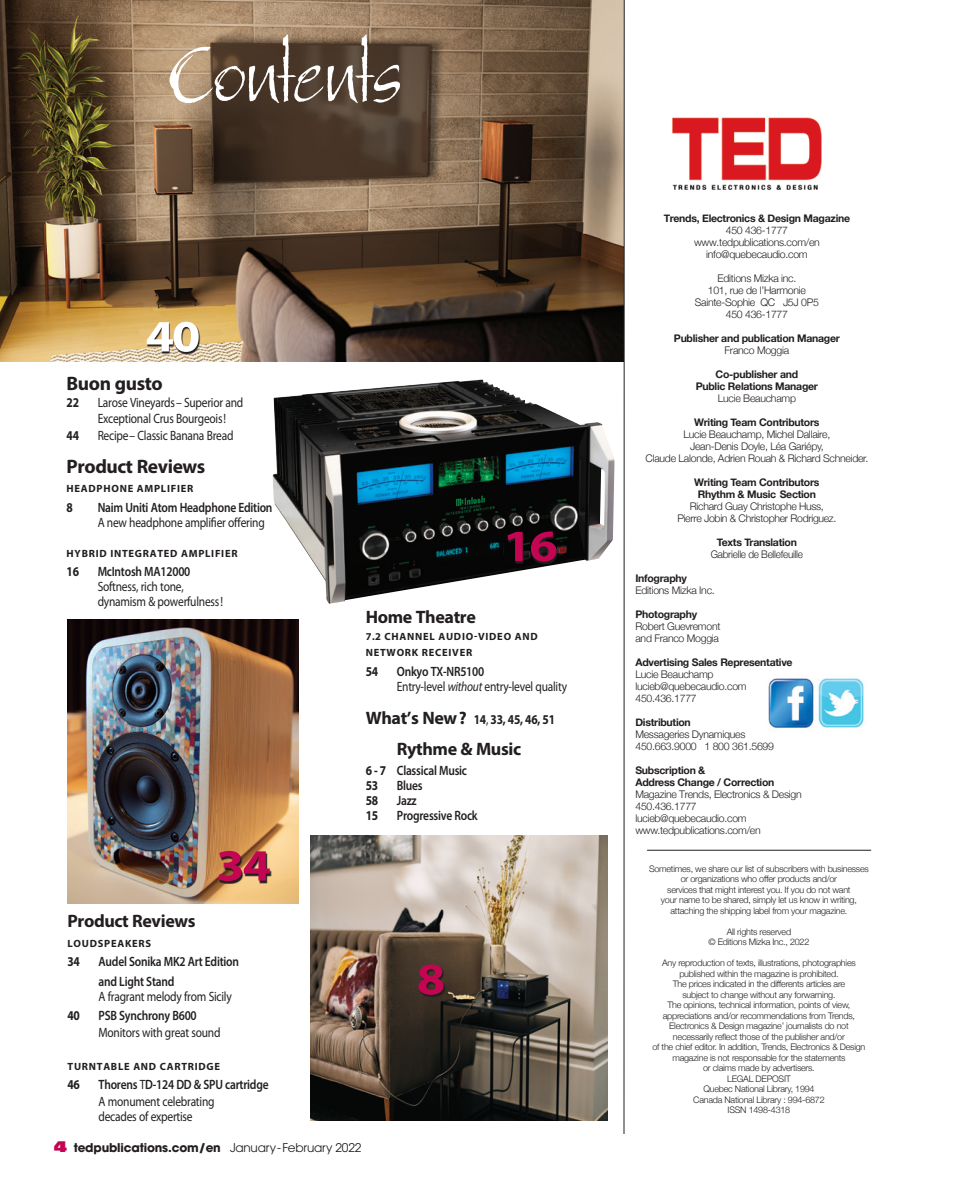
<style>
.page{position:relative;width:972px;height:1188px;background:#fff}
.page>*{position:absolute;margin:0;border:0;box-sizing:border-box;transform-origin:0 0}
.t1{font:84.3px "Bergell Plain";letter-spacing:-.02em;color:#fff}
.t2{font:700 45px "Myriad Pro";color:#c30552;scale:1.14 1}
.t3{font:700 45px "Myriad Pro";color:#fff;scale:1.14 1}
.t4{font:700 19.5px "Myriad Pro";letter-spacing:-.02em;color:#231f20}
.t5{font:700 18px "Myriad Pro";letter-spacing:-.02em;color:#231f20}
.t6{font:13.5px/15px "Myriad Pro";letter-spacing:-.02em;color:#231f20;scale:.85 1}
.t7{font:600 13.5px/19.5px "Myriad Pro";letter-spacing:-.02em;color:#231f20;scale:.85 1}
.t8{font:700 13.5px "Myriad Pro";letter-spacing:-.02em;color:#231f20;scale:.85 1}
.t9{font:700 12px "Avant Garde";letter-spacing:-.015em;color:#231f20}
.t10{font:300 10.5px/12px "Helvetica Neue";letter-spacing:-.025em;color:#231f20;text-align:center}
.t11{font:700 10.5px/12px "Helvetica Neue";letter-spacing:-.025em;color:#231f20;text-align:center}
.t12{font:700 10.5px/16.5px "Myriad Pro";letter-spacing:.07em;color:#231f20}
.t13{font:300 10.5px "Helvetica Neue";letter-spacing:-.025em;color:#231f20;scale:.95 1}
.t14{font:300 9px/10.5px "Helvetica Neue";letter-spacing:-.025em;color:#231f20;text-align:center}
.s1{font-weight:400}
.s2{font-weight:600}
.s3{font-style:italic}
.s4{font-size:18px}
.s5{font-weight:700}
.s6{font-family:"Antique Olive Nord";font-weight:400;font-size:15px;color:#c30552}
</style>
<div class="page">
<img style="left:273px;top:379px;width:341px;height:225px">
<img style="left:0;top:0;width:624px;height:362px">
<img style="left:672px;top:117px;width:150px;height:74px">
<img style="left:768px;top:678px;width:96px;height:50px">
<svg style="left:147px;top:323px;width:54px;height:32px;background:#7d6c51"></svg>
<hr style="left:647px;top:850px;width:224px;height:1px;background:#231f20">
<img style="left:310px;top:836px;width:297px;height:284px">
<svg style="left:419px;top:966px;width:27px;height:31px"></svg>
<img style="left:67px;top:619px;width:231px;height:285px">
<svg style="left:218px;top:852px;width:54px;height:32px;background:#7e6242"></svg>
<svg style="left:508px;top:532px;width:50px;height:32px;background:#141313"></svg>
<hr style="left:624px;top:0;width:1px;height:1134px;background:#231f20">
<h1 class="t1" style="left:167px;top:22px;width:237px">Contents</h1>
<h2 class="t3" style="left:146px;top:307px;width:50px">40</h2>
<h3 class="t4" style="left:67px;top:371px;width:98px">Buon gusto</h3>
<h3 class="t8" style="left:67px;top:393px;width:16px">22</h3>
<h3 class="t6" style="left:98px;top:394px;width:173px;line-height:16.5px">Larose Vineyards– Superior and<br>Exceptional Crus Bourgeois!</h3>
<h3 class="t8" style="left:67px;top:426px;width:16px">44</h3>
<h3 class="t6" style="left:98px;top:428px;width:161px">Recipe– Classic Banana Bread</h3>
<h3 class="t4" style="left:67px;top:453px;width:140px">Product Reviews</h3>
<p class="t12" style="left:67px;top:480px;width:17px">Headphone</p>
<p class="t12" style="left:137px;top:480px;width:58px">AMPLIFIER</p>
<h3 class="t8" style="left:67px;top:498px;width:9px">8</h3>
<h3 class="t7" style="left:98px;top:497px;width:207px">Naim Uniti Atom Headphone Edition</h3>
<h3 class="t6" style="left:98px;top:515px;width:198px">A new headphone amplifier offering</h3>
<p class="t12" style="left:67px;top:545px;width:130px">HYBRID intEgrATEd Amplifier</p>
<h3 class="t8" style="left:67px;top:563px;width:16px">16</h3>
<h3 class="t7" style="left:98px;top:562px;width:111px">McIntosh MA12000</h3>
<h3 class="t6" style="left:98px;top:579px;width:149px">Softness, rich tone, dynamism &amp; powerfulness!</h3>
<h2 class="t2" style="left:216px;top:836px;width:50px">34</h2>
<h3 class="t5" style="left:67px;top:909px;width:130px">Product Reviews</h3>
<p class="t12" style="left:68px;top:935px;width:85px">LOUDSPEAKERS</p>
<h3 class="t8" style="left:67px;top:953px;width:16px">34</h3>
<h3 class="t7" style="left:99px;top:952px;width:167px">Audel Sonika MK2 Art Edition and Light Stand</h3>
<h3 class="t6" style="left:99px;top:989px;width:158px">A fragrant melody from Sicily</h3>
<h3 class="t8" style="left:67px;top:1007px;width:16px">40</h3>
<h3 class="t7" style="left:99px;top:1006px;width:117px">PSB Synchrony B600</h3>
<h3 class="t6" style="left:99px;top:1025px;width:145px">Monitors with great sound</h3>
<p class="t12" style="left:68px;top:1058px;width:154px">TURNTABLE AND CARTRIDGE</p>
<h3 class="t8" style="left:67px;top:1076px;width:16px">46</h3>
<h3 class="t7" style="left:99px;top:1076px;width:202px;line-height:16.5px">Thorens <span class="s1">T</span>D-124 DD &amp; SPU cartridge<br><span class="s1">A monument celebrating</span></h3>
<h3 class="t6" style="left:99px;top:1109px;width:112px">decades of expertise</h3>
<h2 class="t2" style="left:503px;top:517px;width:50px">16</h2>
<h3 class="t5" style="left:366px;top:606px;width:112px">Home Theatre</h3>
<p class="t12" style="left:366px;top:628px;width:173px">7.2 CHANNEL AUDIO-VIDEO AND<br>NETWORK RECEIVER</p>
<h3 class="t8" style="left:366px;top:663px;width:16px">54</h3>
<h3 class="t6" style="left:397px;top:664px;width:202px"><span class="s2">Onkyo TX-NR5100<br></span>Entry-level <span class="s3">without</span> entry-level quality</h3>
<h3 class="t8" style="left:366px;top:711px;width:224px"><span class="s4">What’s New?</span> 14<span class="s1">,</span> 33, 45, 46, 51</h3>
<h3 class="t5" style="left:397px;top:738px;width:126px">Rythme &amp; Music</h3>
<h3 class="t7" style="left:366px;top:763px;width:121px;line-height:15px"><span class="s5">6 - 7</span> Classical Music<br><span class="s5">53</span></h3>
<h3 class="t7" style="left:397px;top:775px;width:32px">Blues</h3>
<h3 class="t8" style="left:366px;top:792px;width:16px">58</h3>
<h3 class="t7" style="left:397px;top:790px;width:25px">Jazz</h3>
<h3 class="t8" style="left:366px;top:807px;width:16px">15</h3>
<h3 class="t7" style="left:397px;top:805px;width:97px">Progressive Rock</h3>
<h2 class="t2" style="left:417px;top:950px;width:26px">8</h2>
<h3 class="t9" style="left:54px;top:1140px;width:309px"><span class="s6">4</span> tedpublications.com/en <span class="s1">January-February 2022</span></h3>
<p class="t11" style="left:664px;top:212px;width:188px">Trends, Electronics &amp; Design Magazine</p>
<p class="t10" style="left:694px;top:223px;width:127px">450 436-1777 www.tedpublications.com/en info@quebecaudio.com</p>
<p class="t10" style="left:695px;top:271px;width:126px">Editions Mizka inc.<br>101, rue de l’Harmonie<br>Sainte-Sophie QC J5J 0P5<br>450 436-1777</p>
<p class="t11" style="left:674px;top:332px;width:167px">Publisher and publication Manager</p>
<p class="t10" style="left:725px;top:343px;width:66px">Franco Moggia</p>
<p class="t11" style="left:696px;top:368px;width:124px">Co-publisher and<br>Public Relations Manager</p>
<p class="t10" style="left:718px;top:391px;width:80px">Lucie Beauchamp</p>
<p class="t11" style="left:694px;top:416px;width:127px">Writing Team Contributors</p>
<p class="t10" style="left:646px;top:427px;width:224px">Lucie Beauchamp, Michel Dallaire,<br>Jean-Denis Doyle, Léa Gariépy,<br>Claude Lalonde, Adrien Rouah &amp; Richard Schneider.</p>
<p class="t11" style="left:694px;top:476px;width:127px">Writing Team Contributors<br>Rhythm &amp; Music Section</p>
<p class="t10" style="left:677px;top:499px;width:161px">Richard Guay Christophe Huss,<br>Pierre Jobin &amp; Christopher Rodriguez.</p>
<p class="t11" style="left:717px;top:536px;width:82px">Texts Translation</p>
<p class="t13" style="left:711px;top:546px;width:99px">Gabrielle de Bellefeuille</p>
<p class="t11" style="left:635px;top:572px;width:53px">Infography</p>
<p class="t10" style="left:635px;top:583px;width:81px">Editions Mizka Inc.</p>
<p class="t11" style="left:635px;top:608px;width:63px">Photography</p>
<p class="t10" style="left:635px;top:619px;width:87px;text-align:left">Robert Guevremont and Franco Moggia</p>
<p class="t11" style="left:635px;top:656px;width:159px">Advertising Sales Representative</p>
<p class="t10" style="left:635px;top:667px;width:113px;text-align:left">Lucie Beauchamp lucieb@quebecaudio.com<br>450.436.1777</p>
<p class="t11" style="left:635px;top:716px;width:57px">Distribution</p>
<p class="t10" style="left:635px;top:727px;width:140px;text-align:left">Messageries Dynamiques<br>450.663.9000 1 800 361.5699</p>
<p class="t11" style="left:635px;top:764px;width:141px;text-align:left">Subscription &amp;<br>Address Change / Correction</p>
<p class="t10" style="left:635px;top:787px;width:168px;text-align:left">Magazine Trends, Electronics &amp; Design<br>450.436.1777 lucieb@quebecaudio.com www.tedpublications.com/en</p>
<p class="t14" style="left:649px;top:863px;width:221px">Sometimes, we share our list of subscribers with businesses or organizations who offer products and/or<br>services that might interest you. If you do not want<br>your name to be shared, simply let us know in writing, attaching the shipping label from your magazine.</p>
<p class="t14" style="left:708px;top:926px;width:102px">All rights reserved<br>© Editions Mizka Inc., 2022</p>
<p class="t14" style="left:652px;top:957px;width:215px">Any reproduction of texts, illustrations, photographies published within the magazine is prohibited.<br>The prices indicated in the differents articles are<br>subject to change without any forwarning.<br>The opinions, technical information, points of view, appreciations and/or recommendations from Trends, Electronics &amp; Design magazine’ journalists do not necessarily reflect those of the publisher and/or<br>of the chief editor. In addition, Trends, Electronics &amp; Design magazine is not responsable for the statements<br>or claims made by advertisers.<br>LEGAL DEPOSIT<br>Quebec National Library, 1994<br>Canada National Library : 994-6872<br>ISSN 1498-4318</p>
</div>
